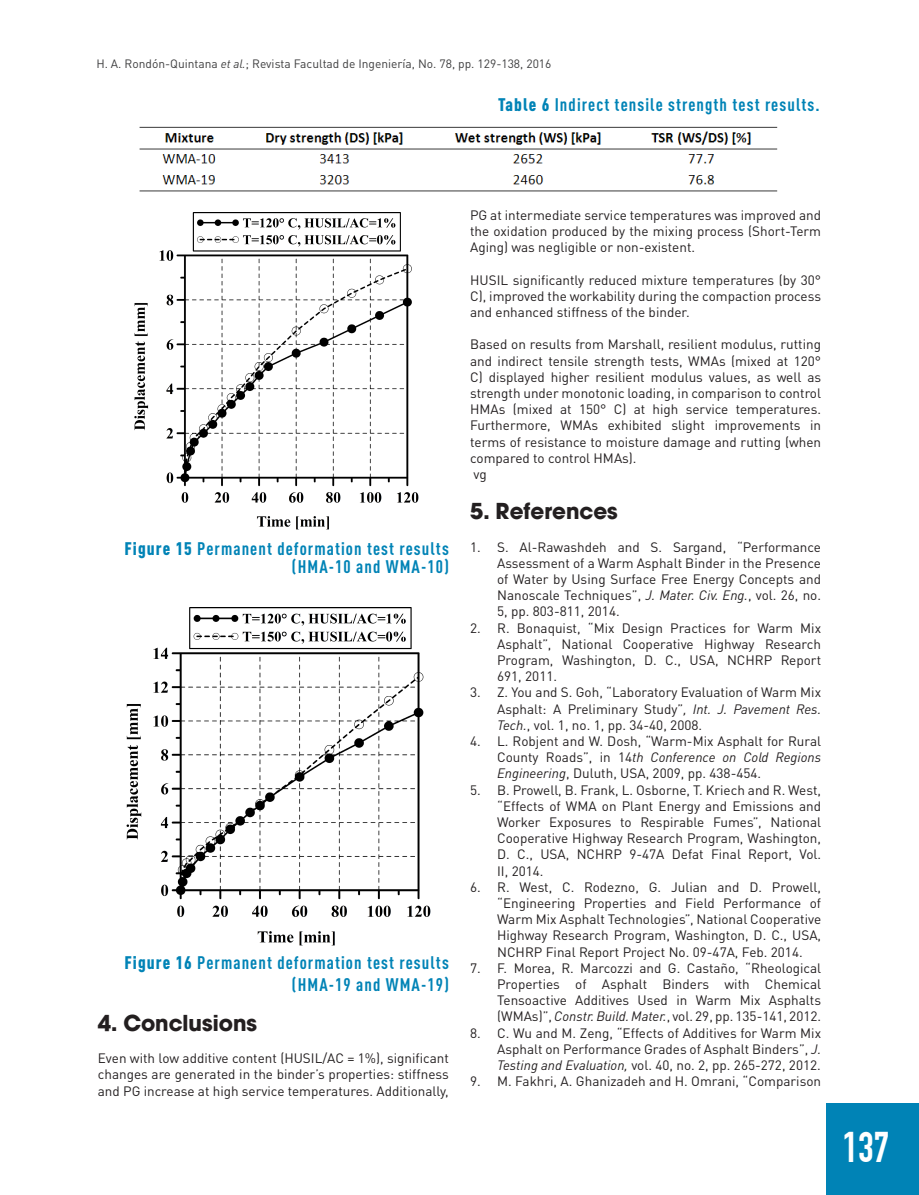
<style>
.page{position:relative;width:919px;height:1195px;background:#fff}
.page>*{position:absolute;margin:0;border:0;box-sizing:border-box;transform-origin:0 0}
.t1{font:700 42px "DIN Condensed";color:#fff}
.TitulosNivel1{font:700 24px "Avant Garde Md ITC";color:#231f20}
.Tablas_Graficos{font:700 condensed 18px/18px "DIN Pro";letter-spacing:.06em;color:#0083b6;text-align:right}
.t2{font:13.5px/16.2px "DIN Pro";color:#231f20;text-align:justify}
.t3{font:13.5px/16.2px "DIN Pro";color:#231f20;text-align:justify}
.t4{font:12px "DIN Pro";color:#3e3e3f}
.s1{font-style:italic}
.s2{font-weight:900}
</style>
<div class="page">
<div style="left:826px;top:1103px;width:92px;height:92px;background:#0083b6"></div>
<img style="left:134px;top:212px;width:284px;height:317px">
<img style="left:126px;top:607px;width:304px;height:338px">
<img style="left:139px;top:126px;width:639px;height:66px">
<p class="t4" style="left:96px;top:55px;width:456px">H. A. Rondón-Quintana <span class="s1">et al.</span>; Revista Facultad de Ingeniería, No. 78, pp. 129-138, 2016</p>
<p class="Tablas_Graficos" style="left:498px;top:94px;width:323px"><span class="s2">Table 6</span> Indirect tensile strength test results.</p>
<p class="Tablas_Graficos" style="left:124px;top:538px;width:326px"><span class="s2">Figure 15</span> Permanent deformation test results (HMA-10 and WMA-10)</p>
<p class="Tablas_Graficos" style="left:124px;top:950px;width:326px;line-height:21.6px"><span class="s2">Figure 16</span> Permanent deformation test results (HMA-19 and WMA-19)</p>
<p class="TitulosNivel1" style="left:98px;top:1008px;width:161px">4. Conclusions</p>
<p class="t2" style="left:98px;top:1049px;width:352px">Even with low additive content (HUSIL/AC = 1%), significant</p>
<p class="t2" style="left:98px;top:1065px;width:352px">changes are generated in the binder’s properties: stiffness and PG increase at high service temperatures. Additionally,</p>
<p class="t2" style="left:470px;top:205px;width:352px">PG at intermediate service temperatures was improved and the oxidation produced by the mixing process (Short-Term Aging) was negligible or non-existent.</p>
<p class="t2" style="left:470px;top:270px;width:352px">HUSIL significantly reduced mixture temperatures (by 30° C), improved the workability during the compaction process and enhanced stiffness of the binder.</p>
<p class="t2" style="left:470px;top:335px;width:352px">Based on results from Marshall, resilient modulus, rutting and indirect tensile strength tests, WMAs (mixed at 120° C) displayed higher resilient modulus values, as well as strength under monotonic loading, in comparison to control HMAs (mixed at 150° C) at high service temperatures.<br>Furthermore, WMAs exhibited slight improvements in terms of resistance to moisture damage and rutting (when compared to control HMAs).</p>
<p class="t2" style="left:473px;top:465px;width:15px">vg</p>
<p class="TitulosNivel1" style="left:470px;top:496px;width:149px">5. References</p>
<p class="t3" style="left:497px;top:538px;width:325px;text-indent:-27px">1. S. Al-Rawashdeh and S. Sargand, “Performance Assessment of a Warm Asphalt Binder in the Presence of Water by Using Surface Free Energy Concepts and Nanoscale Techniques”, <span class="s1">J. Mater. Civ. Eng.</span>, vol. 26, no.<br>5, pp. 803-811, 2014.</p>
<p class="t2" style="left:497px;top:618px;width:325px;text-indent:-27px">2. R. Bonaquist, “Mix Design Practices for Warm Mix Asphalt”, National Cooperative Highway Research Program, Washington, D. C., USA, NCHRP Report 691, 2011.</p>
<p class="t3" style="left:497px;top:684px;width:325px;text-indent:-27px">3. Z. You and S. Goh, “Laboratory Evaluation of Warm Mix Asphalt: A Preliminary Study”<span class="s1">, Int. J. Pavement Res.<br>Tech.</span>, vol. 1, no. 1, pp. 34-40, 2008.</p>
<p class="t3" style="left:497px;top:732px;width:325px;text-indent:-27px">4. L. Robjent and W. Dosh, “Warm-Mix Asphalt for Rural County Roads”, in 14<span class="s1">th Conference on Cold Regions Engineering</span>, Duluth, USA, 2009, pp. 438-454.</p>
<p class="t2" style="left:497px;top:780px;width:325px;text-indent:-27px">5. B. Prowell, B. Frank, L. Osborne, T. Kriech and R. West, “Effects of WMA on Plant Energy and Emissions and Worker Exposures to Respirable Fumes”, National Cooperative Highway Research Program, Washington, D. C., USA, NCHRP 9-47A Defat Final Report, Vol.<br>II, 2014.</p>
<p class="t2" style="left:497px;top:877px;width:325px;text-indent:-27px">6. R. West, C. Rodezno, G. Julian and D. Prowell, “Engineering Properties and Field Performance of Warm Mix Asphalt Technologies”, National Cooperative Highway Research Program, Washington, D. C., USA, NCHRP Final Report Project No. 09-47A, Feb. 2014.</p>
<p class="t3" style="left:497px;top:959px;width:325px;text-indent:-27px">7. F. Morea, R. Marcozzi and G. Castaño, “Rheological Properties of Asphalt Binders with Chemical Tensoactive Additives Used in Warm Mix Asphalts (WMAs)”, <span class="s1">Constr. Build. Mater.</span>, vol. 29, pp. 135-141, 2012.</p>
<p class="t3" style="left:497px;top:1024px;width:325px;text-indent:-27px">8. C. Wu and M. Zeng, “Effects of Additives for Warm Mix Asphalt on Performance Grades of Asphalt Binders”, <span class="s1">J.<br>Testing and Evaluation,</span> vol. 40, no. 2, pp. 265-272, 2012.</p>
<p class="t3" style="left:470px;top:1073px;width:352px">9. M. Fakhri, A. Ghanizadeh and H. Omrani, “Comparison</p>
<h1 class="t1" style="left:842px;top:1122px;width:48px">137</h1>
</div>
